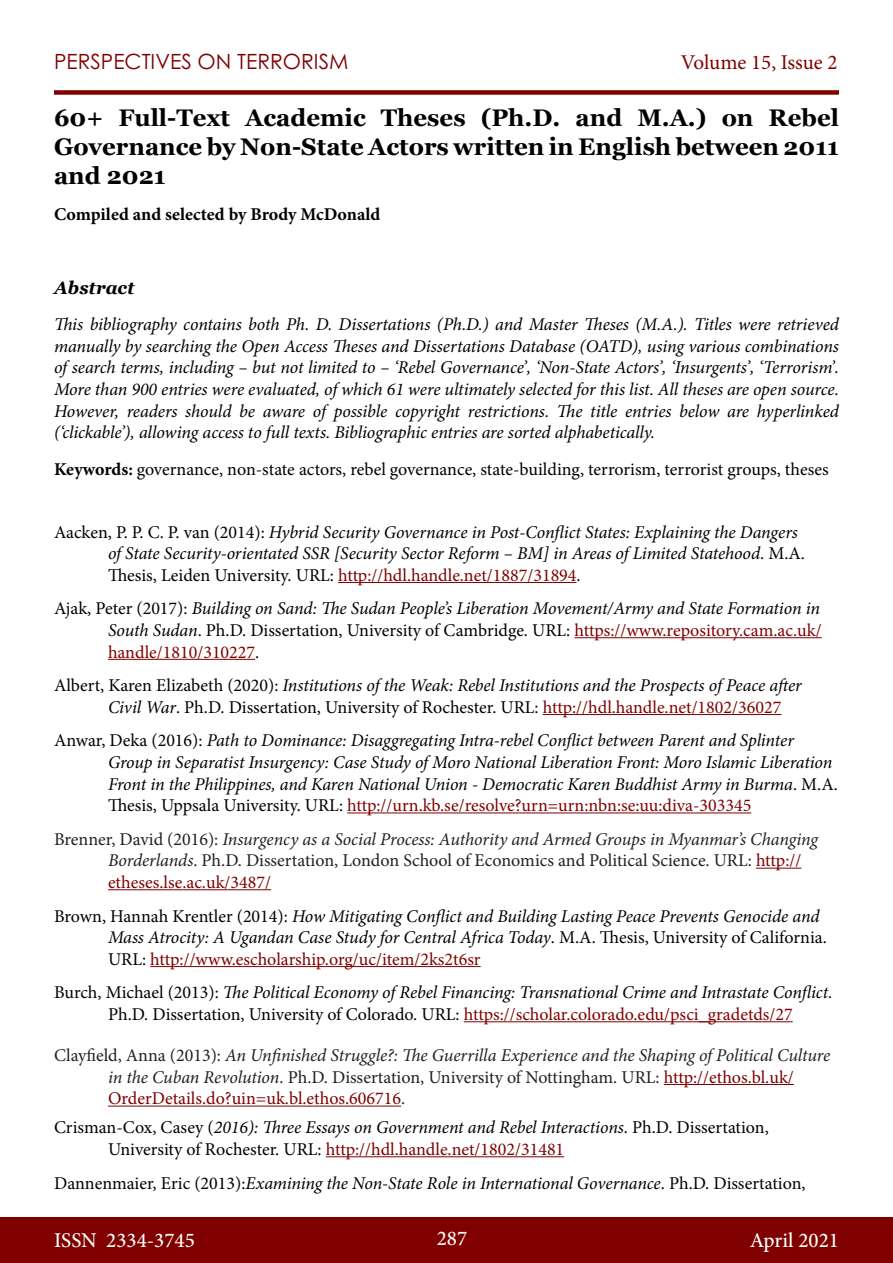
<style>
.page{position:relative;width:893px;height:1263px;background:#fff}
.page>*{position:absolute;margin:0;border:0;box-sizing:border-box;transform-origin:0 0}
.Normal__Web{font:700 24px/28.8px "Georgia";color:#000;text-align:justify}
.t1{font:500 21px "Minion Pro";color:#fff}
.t2{font:21px "Century Gothic Pro";color:#800000}
.t3{font:21px "Minion Pro";letter-spacing:-.005em;color:#800000}
.Normal__Web-2{font:italic 18px/21.6px "Minion Pro";letter-spacing:-.01em;color:#000}
.Normal__Web-3{font:18px/21.6px "Minion Pro";letter-spacing:-.005em;color:#000}
.formattedcitation{font:italic 18px/21.6px "Minion Pro";letter-spacing:-.005em;color:#231f20}
.t4{font:18px/21.6px "Minion Pro";color:#231f20}
.Normal__Web-4{font:700 18px "Minion Pro";color:#000}
.Normal__Web-5{font:italic 700 18px "Georgia";color:#000}
.s1{font-weight:700}
.s2{font-style:normal}
.s3{font-style:normal;color:#800000}
.s4{font-style:italic}
.s5{color:#800000}
</style>
<div class="page">
<div style="left:0;top:1217px;width:893px;height:46px;background:#800000"></div>
<div style="left:54px;top:90px;width:785px;height:5px;background:#800000"></div>
<hr style="left:338px;top:582px;width:239px;height:1px;background:#800000">
<hr style="left:574px;top:637px;width:248px;height:1px;background:#800000">
<hr style="left:108px;top:659px;width:147px;height:1px;background:#800000">
<hr style="left:543px;top:714px;width:238px;height:1px;background:#800000">
<hr style="left:347px;top:812px;width:404px;height:1px;background:#800000">
<hr style="left:756px;top:868px;width:45px;height:1px;background:#800000">
<hr style="left:108px;top:889px;width:163px;height:1px;background:#800000">
<hr style="left:150px;top:966px;width:331px;height:1px;background:#800000">
<hr style="left:464px;top:1021px;width:329px;height:1px;background:#800000">
<hr style="left:664px;top:1084px;width:130px;height:1px;background:#800000">
<hr style="left:108px;top:1106px;width:293px;height:1px;background:#800000">
<hr style="left:326px;top:1156px;width:238px;height:1px;background:#800000">
<p class="t2" style="left:54px;top:49px;width:296px">PERSPECTIVES ON TERRORISM</p>
<p class="t3" style="left:681px;top:48px;width:158px">Volume 15, Issue 2</p>
<p class="Normal__Web" style="left:54px;top:102px;width:786px">60+ Full-Text Academic Theses (Ph.D. and M.A.) on Rebel Governance by Non-State Actors written in English between 2011 and 2021</p>
<p class="Normal__Web-4" style="left:54px;top:202px;width:328px">Compiled and selected by Brody McDonald</p>
<p class="Normal__Web-5" style="left:54px;top:274px;width:82px">Abstract</p>
<p class="Normal__Web-2" style="left:54px;top:314px;width:786px;text-align:justify">This bibliography contains both Ph. D. Dissertations (Ph.D.) and Master Theses (M.A.). Titles were retrieved manually by searching the Open Access Theses and Dissertations Database (OATD), using various combinations of search terms, including – but not limited to – ‘Rebel Governance’, ‘Non-State Actors’, ‘Insurgents’, ‘Terrorism’.<br>More than 900 entries were evaluated, of which 61 were ultimately selected for this list. All theses are open source.<br>However, readers should be aware of possible copyright restrictions. The title entries below are hyperlinked (‘clickable’), allowing access to full texts. Bibliographic entries are sorted alphabetically.</p>
<p class="Normal__Web-3" style="left:54px;top:458px;width:776px"><span class="s1">Keywords:</span> governance, non-state actors, rebel governance, state-building, terrorism, terrorist groups, theses</p>
<p class="Normal__Web-2" style="left:108px;top:521px;width:698px;text-indent:-54px"><span class="s2">Aacken, P. P. C. P. van (2014):</span> Hybrid Security Governance in Post-Conflict States: Explaining the Dangers of State Security-orientated SSR [Security Sector Reform – BM] in Areas of Limited Statehood<span class="s2">. M.A.<br>Thesis, Leiden University. URL:</span> <span class="s3">http://hdl.handle.net/1887/31894</span><span class="s2">.</span></p>
<p class="Normal__Web-2" style="left:108px;top:598px;width:715px;text-align:justify;text-indent:-54px"><span class="s2">Ajak, Peter (2017):</span> Building on Sand: The Sudan People’s Liberation Movement/Army and State Formation in South Sudan<span class="s2">. Ph.D. Dissertation, University of Cambridge. URL:</span> <span class="s3">https://www.repository.cam.ac.uk/ handle/1810/310227</span><span class="s2">.</span></p>
<p class="Normal__Web-2" style="left:108px;top:674px;width:695px;text-indent:-54px"><span class="s2">Albert, Karen Elizabeth (2020):</span> Institutions of the Weak: Rebel Institutions and the Prospects of Peace after<br>Civil War<span class="s2">. Ph.D. Dissertation, University of Rochester. URL:</span> <span class="s3">http://hdl.handle.net/1802/36027</span></p>
<p class="Normal__Web-2" style="left:108px;top:730px;width:731px;text-indent:-54px"><span class="s2">Anwar, Deka (2016):</span> Path to Dominance: Disaggregating Intra-rebel Conflict between Parent and Splinter Group in Separatist Insurgency: Case Study of Moro National Liberation Front: Moro Islamic Liberation Front in the Philippines, and Karen National Union - Democratic Karen Buddhist Army in Burma<span class="s2">. M.A.<br>Thesis, Uppsala University. URL:</span> <span class="s3">http://urn.kb.se/resolve?urn=urn:nbn:se:uu:diva-303345</span></p>
<p class="t4" style="left:108px;top:828px;width:711px;text-indent:-54px">Brenner, David (2016): <span class="s4">Insurgency as a Social Process: Authority and Armed Groups in Myanmar’s Changing<br>Borderlands</span>. Ph.D. Dissertation, London School of Economics and Political Science. URL: <span class="s5">http:// etheses.lse.ac.uk/3487/</span></p>
<p class="Normal__Web-2" style="left:108px;top:905px;width:720px;text-indent:-54px"><span class="s2">Brown, Hannah Krentler (2014):</span> How Mitigating Conflict and Building Lasting Peace Prevents Genocide and<br>Mass Atrocity: A Ugandan Case Study for Central Africa Today<span class="s2">. M.A. Thesis, University of California.<br>URL:</span> <span class="s3">http://www.escholarship.org/uc/item/2ks2t6sr</span></p>
<p class="Normal__Web-2" style="left:108px;top:982px;width:726px;text-indent:-54px"><span class="s2">Burch, Michael (2013):</span> The Political Economy of Rebel Financing: Transnational Crime and Intrastate Conflict.<br><span class="s2">Ph.D. Dissertation, University of Colorado. URL:</span> <span class="s3">https://scholar.colorado.edu/psci_gradetds/27</span></p>
<p class="formattedcitation" style="left:108px;top:1044px;width:724px;text-indent:-54px"><span class="s2">Clayfield, Anna (2013):</span> An Unfinished Struggle?: The Guerrilla Experience and the Shaping of Political Culture in the Cuban Revolution<span class="s2">. Ph.D. Dissertation, University of Nottingham. URL:</span> <span class="s3">http://ethos.bl.uk/<br>OrderDetails.do?uin=uk.bl.ethos.606716</span><span class="s2">.</span></p>
<p class="Normal__Web-3" style="left:108px;top:1117px;width:662px;text-indent:-54px">Crisman-Cox, Casey (<span class="s4">2016): Three Essays on Government and Rebel Interactions</span>. Ph.D. Dissertation,<br>University of Rochester. URL: <span class="s5">http://hdl.handle.net/1802/31481</span></p>
<p class="Normal__Web-2" style="left:54px;top:1172px;width:753px"><span class="s2">Dannenmaier, Eric (2013):</span>Examining the Non-State Role in International Governance<span class="s2">. Ph.D. Dissertation,</span></p>
<p class="t1" style="left:54px;top:1226px;width:142px">ISSN 2334-3745</p>
<p class="t1" style="left:437px;top:1224px;width:32px">287</p>
<p class="t1" style="left:750px;top:1226px;width:91px">April 2021</p>
</div>
